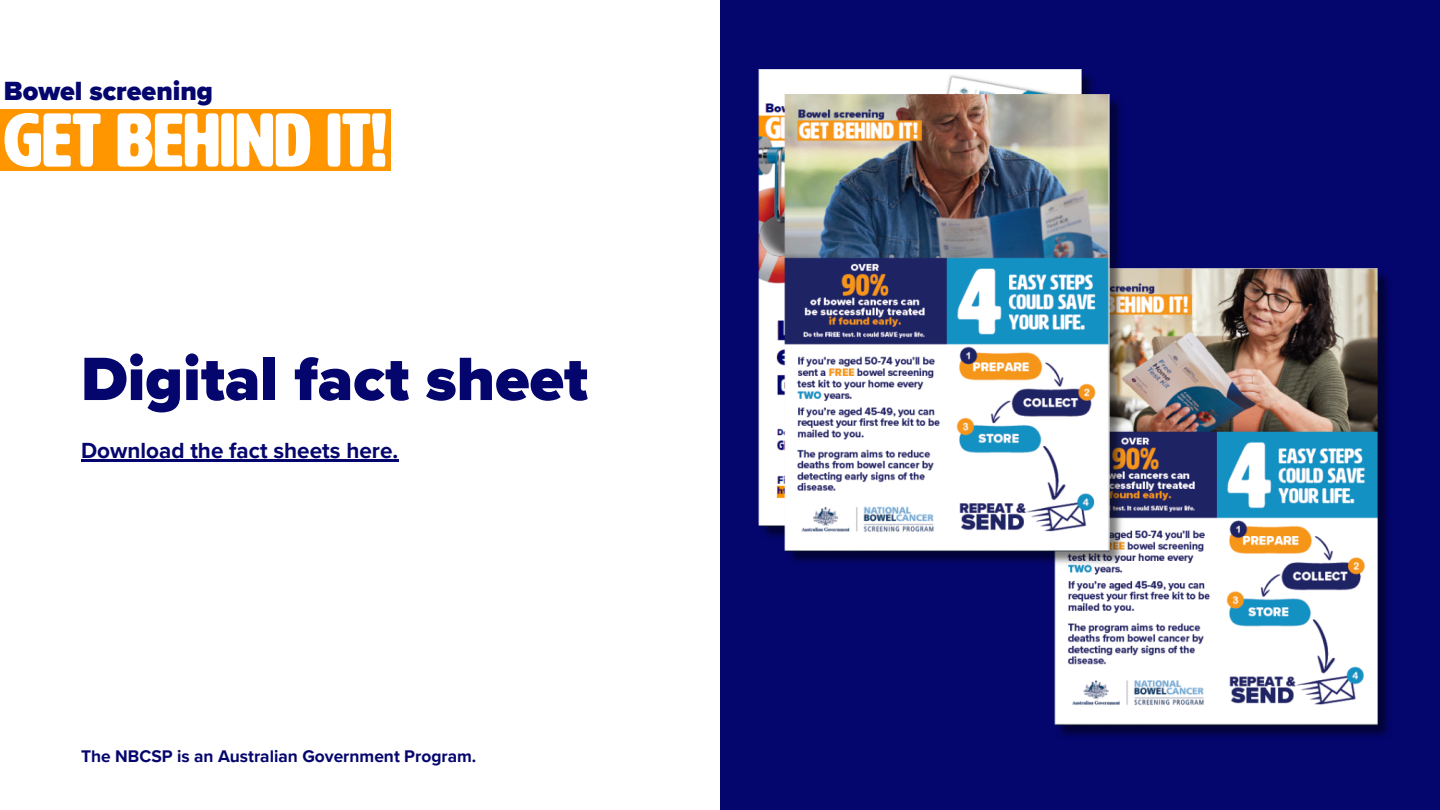
<style>
.page{position:relative;width:1440px;height:810px;background:#05066d}
.page>*{position:absolute;margin:0;border:0;box-sizing:border-box;transform-origin:0 0}
.t1{font:75px "HWT Artz W00";color:#fff}
.t2{font:900 63.4px "Proxima Nova";color:#05066d}
.t3{font:900 27.1px "Proxima Nova";color:#05066d}
.t4{font:700 22.5px "Proxima Nova";color:#05066d}
.t5{font:700 17.4px "Proxima Nova";color:#05066d}
</style>
<div class="page">
<div style="left:0;top:0;width:720px;height:810px;background:#fff"></div>
<div style="left:0;top:109px;width:391px;height:62px;background:#ff9600"></div>
<hr style="left:81px;top:459px;width:317px;height:3px;background:#05066d">
<img style="left:758px;top:69px;width:334px;height:468px">
<img style="left:1054px;top:268px;width:334px;height:468px">
<img style="left:783px;top:89px;width:343px;height:483px">
<p class="t3" style="left:4px;top:75px;width:211px">Bowel screening</p>
<p class="t1" style="left:4px;top:101px;width:385px">GET BEHIND IT!</p>
<p class="t2" style="left:81px;top:342px;width:509px">Digital fact sheet</p>
<h3 class="t4" style="left:81px;top:437px;width:319px">Download the fact sheets here.</h3>
<p class="t5" style="left:81px;top:746px;width:397px">The NBCSP is an Australian Government Program.</p>
</div>
